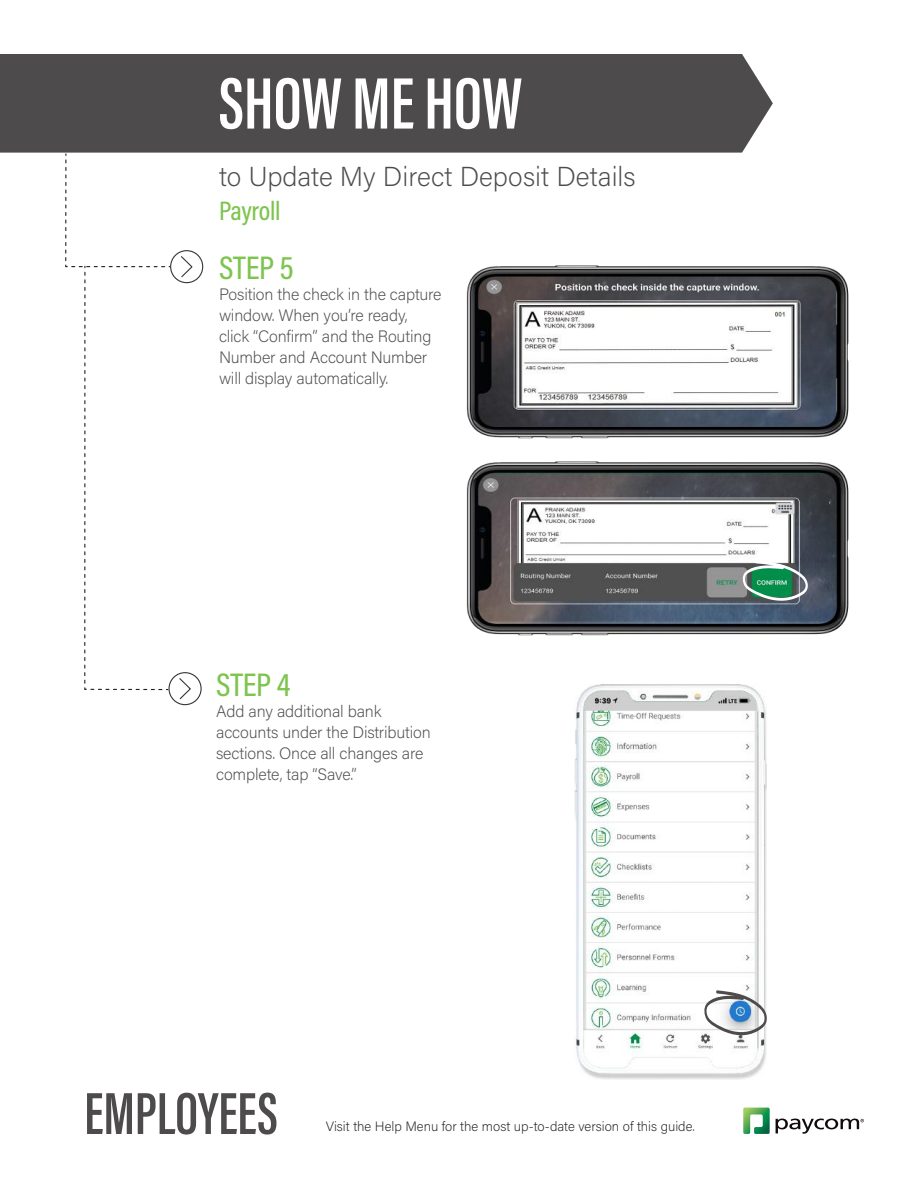
<style>
.page{position:relative;width:918px;height:1188px;background:#fff}
.page>*{position:absolute;margin:0;border:0;box-sizing:border-box;transform-origin:0 0}
.t1{font:600 75px "Acumin Pro Extra Cond";color:#fff}
.t2{font:600 61.05px "Acumin Pro Extra Cond";color:#4e4b4c}
.t3{font:500 33px "Acumin Pro Cond";letter-spacing:-.005em;color:#7ec44f}
.t4{font:200 27.3px "Acumin Pro";color:#4e4b4c}
.t5{font:500 27px "Acumin Pro Cond";letter-spacing:-.015em;color:#7ec44f}
.t6{font:200 16.5px/21px "Acumin Pro";letter-spacing:-.01em;color:#4e4b4c}
.t7{font:200 13.5px "Acumin Pro";color:#241f1f}
</style>
<div class="page">
<div style="left:0;top:54px;width:773px;height:99px;background:#4e4b4c"></div>
<svg style="left:743px;top:1108px;width:27px;height:26px"></svg>
<svg style="left:776px;top:1119px;width:88px;height:15px"></svg>
<div style="left:170px;top:250px;width:33px;height:33px;border:1px solid #393535;border-radius:50%"></div>
<svg style="left:181px;top:256px;width:12px;height:22px"></svg>
<div style="left:168px;top:672px;width:34px;height:33px;border:1px solid #393535;border-radius:50%"></div>
<svg style="left:179px;top:678px;width:12px;height:22px"></svg>
<svg style="left:65px;top:153px;width:107px;height:538px"></svg>
<img style="left:466px;top:265px;width:383px;height:371px">
<svg style="left:742px;top:560px;width:67px;height:43px"></svg>
<img style="left:575px;top:684px;width:192px;height:395px">
<svg style="left:703px;top:990px;width:64px;height:47px"></svg>
<h1 class="t1" style="left:219px;top:58px;width:305px">SHOW ME HOW</h1>
<h3 class="t4" style="left:219px;top:157px;width:418px">to Update My Direct Deposit Details</h3>
<h3 class="t5" style="left:219px;top:193px;width:63px">Payroll</h3>
<h3 class="t3" style="left:219px;top:247px;width:76px">STEP 5</h3>
<p class="t6" style="left:219px;top:283px;width:224px">Position the check in the capture window. When you’re ready, click “Confirm” and the Routing<br>Number and Account Number will display automatically.</p>
<h3 class="t3" style="left:216px;top:664px;width:76px">STEP 4</h3>
<p class="t6" style="left:216px;top:700px;width:216px">Add any additional bank accounts under the Distribution sections. Once all changes are complete, tap “Save.”</p>
<h2 class="t2" style="left:84px;top:1076px;width:195px">EMPLOYEES</h2>
<p class="t7" style="left:326px;top:1117px;width:370px">Visit the Help Menu for the most up-to-date version of this guide.</p>
</div>
